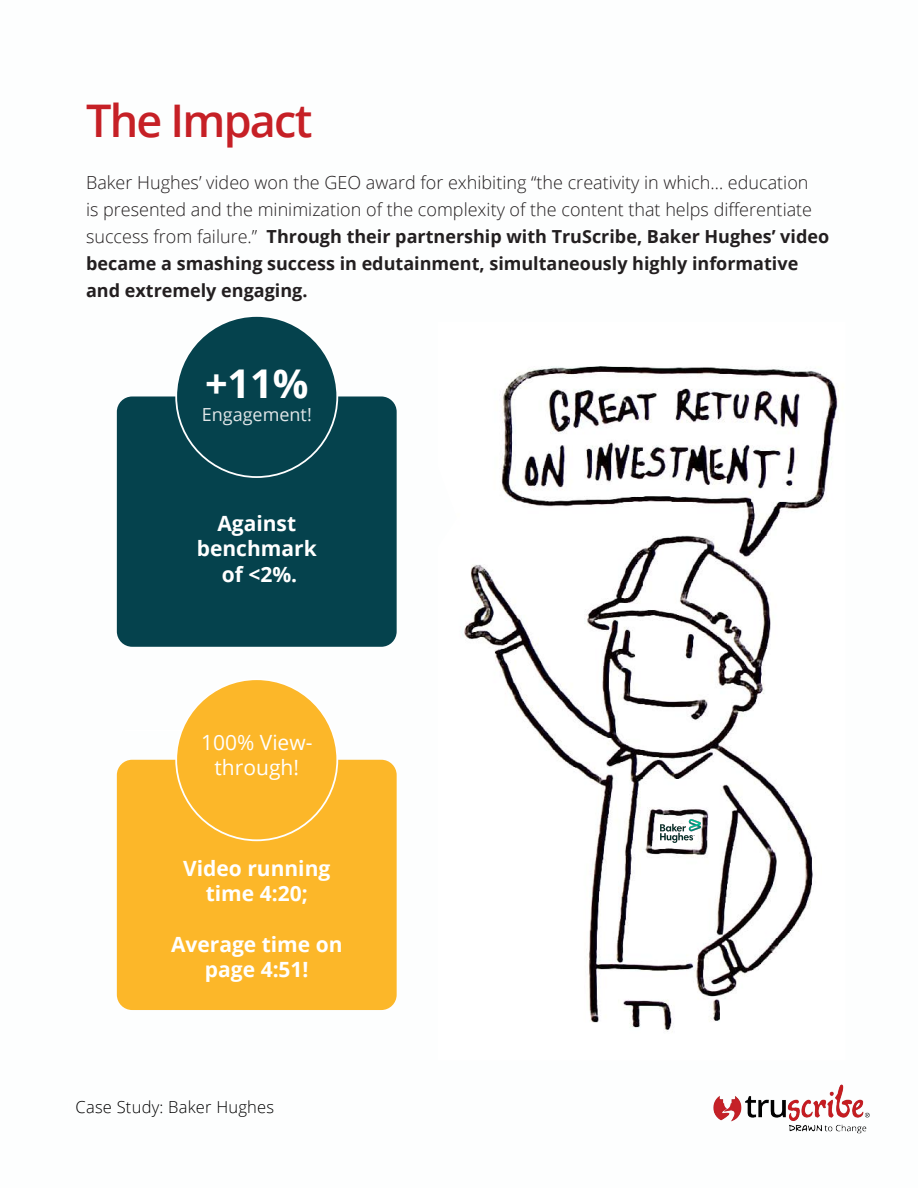
<style>
.page{position:relative;width:918px;height:1188px;background:#fff}
.page>*{position:absolute;margin:0;border:0;box-sizing:border-box;transform-origin:0 0}
.t1{font:600 45px "Open Sans";letter-spacing:-.04em;color:#c62026}
.t2{font:700 39.6px "Open Sans";color:#fff}
.t3{font:700 21px/25.2px "Open Sans";color:#fff;text-align:center}
.t4{font:700 21px/25.2px "Open Sans";color:#fff;text-align:center}
.t5{font:21px/25.2px "Open Sans";color:#fff;text-align:center}
.ISIAN{font:300 18px/27px "Open Sans";color:#231f20}
.t6{font:18px "Open Sans";color:#e0e6e8}
.t7{font:300 16.5px "Open Sans";letter-spacing:.015em;color:#000}
.s1{font-weight:700}
.s2{font-style:inherit}
.s3{color:#fff}
</style>
<div class="page">
<img style="left:461px;top:366px;width:378px;height:666px">
<div style="left:117px;top:760px;width:280px;height:250px;background:#fcb729;border-radius:15px"></div>
<div style="left:176px;top:679px;width:161px;height:161px;background:#fcb729;border-radius:50%"></div>
<hr style="left:701px;top:489px;width:97px;height:2px;background:#fff">
<div style="left:117px;top:396px;width:280px;height:251px;background:#05424d;border-radius:15px"></div>
<div style="left:176px;top:316px;width:161px;height:161px;background:#05424d;border-radius:50%"></div>
<img style="left:713px;top:1084px;width:157px;height:50px">
<img style="left:653px;top:812px;width:55px;height:38px">
<p class="t1" style="left:86px;top:90px;width:228px">The Impact</p>
<p class="ISIAN" style="left:86px;top:169px;width:745px">Baker Hughes’ video won the GEO award for exhibiting “the creativity in which… education<br>is presented and the minimization of the complexity of the content that helps differentiate success from failure.” <span class="s1">Through their partnership with TruScribe, Baker Hughes’ video became a smashing success in edutainment, simultaneously highly informative and extremely engaging.</span></p>
<p class="t2" style="left:205px;top:356px;width:105px"><span class="s2">+</span>11%</p>
<p class="t6" style="left:202px;top:402px;width:112px">Engagement!</p>
<p class="t4" style="left:197px;top:510px;width:121px">Aga<span class="s2">i</span>nst benchmark of <span class="s2">&lt;</span>2<span class="s2">%</span>.</p>
<p class="t5" style="left:201px;top:729px;width:113px">100% View&shy;through!</p>
<p class="t3" style="left:183px;top:856px;width:149px">Video running time 4:20;</p>
<p class="t3" style="left:171px;top:931px;width:173px">Average time on page 4:51!</p>
<p class="t7" style="left:66px;top:1096px;width:209px"><span class="s3">E</span>Case Study: Baker Hughes</p>
</div>
